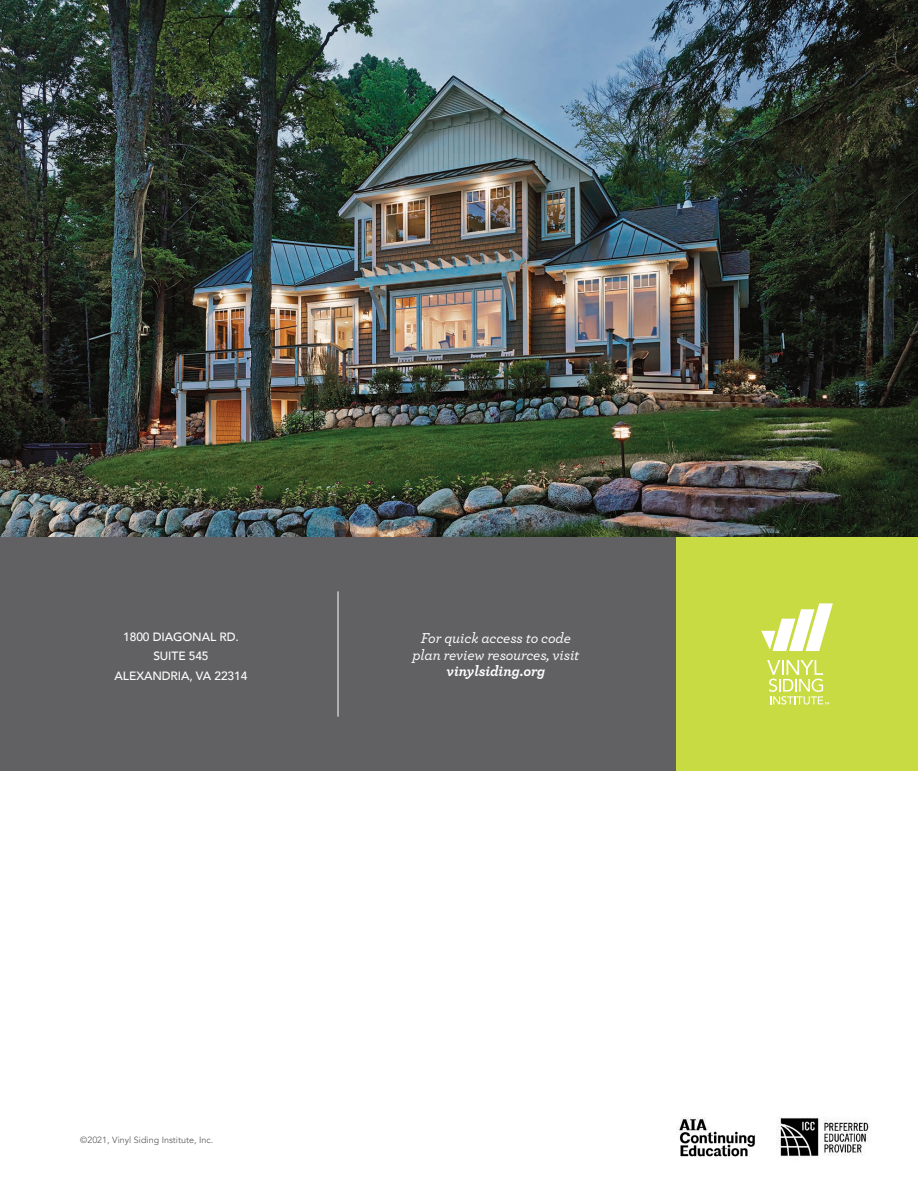
<style>
.page{position:relative;width:918px;height:1188px;background:#fff}
.page>*{position:absolute;margin:0;border:0;box-sizing:border-box;transform-origin:0 0}
.t1{font:italic 500 15px/16.5px "Archer Pro";letter-spacing:-.01em;color:#fff;text-align:center}
.t2{font:500 12px/19.5px "Avenir";letter-spacing:-.01em;color:#fff;text-align:center}
.t3{font:9px "Avenir";color:#616163}
.s1{font-weight:700}
</style>
<div class="page">
<img style="left:0;top:0;width:918px;height:537px">
<div style="left:0;top:537px;width:918px;height:234px;background:#616163"></div>
<div style="left:676px;top:537px;width:242px;height:234px;background:#c9db43"></div>
<hr style="left:338px;top:591px;width:1px;height:126px;background:#fff">
<svg style="left:761px;top:603px;width:72px;height:48px"></svg>
<svg style="left:767px;top:660px;width:62px;height:45px"></svg>
<img style="left:678px;top:1117px;width:77px;height:40px">
<img style="left:776px;top:1117px;width:94px;height:39px">
<p class="t2" style="left:123px;top:626px;width:117px">1800 DIAGONAL RD.</p>
<p class="t2" style="left:115px;top:645px;width:134px">SUITE 545<br>ALEXANDRIA, VA 22314</p>
<p class="t1" style="left:412px;top:629px;width:168px">For quick access to code plan review resources, visit <span class="s1">vinylsiding.org</span></p>
<p class="t3" style="left:80px;top:1135px;width:135px">©2021, Vinyl Siding Institute, Inc.</p>
</div>
